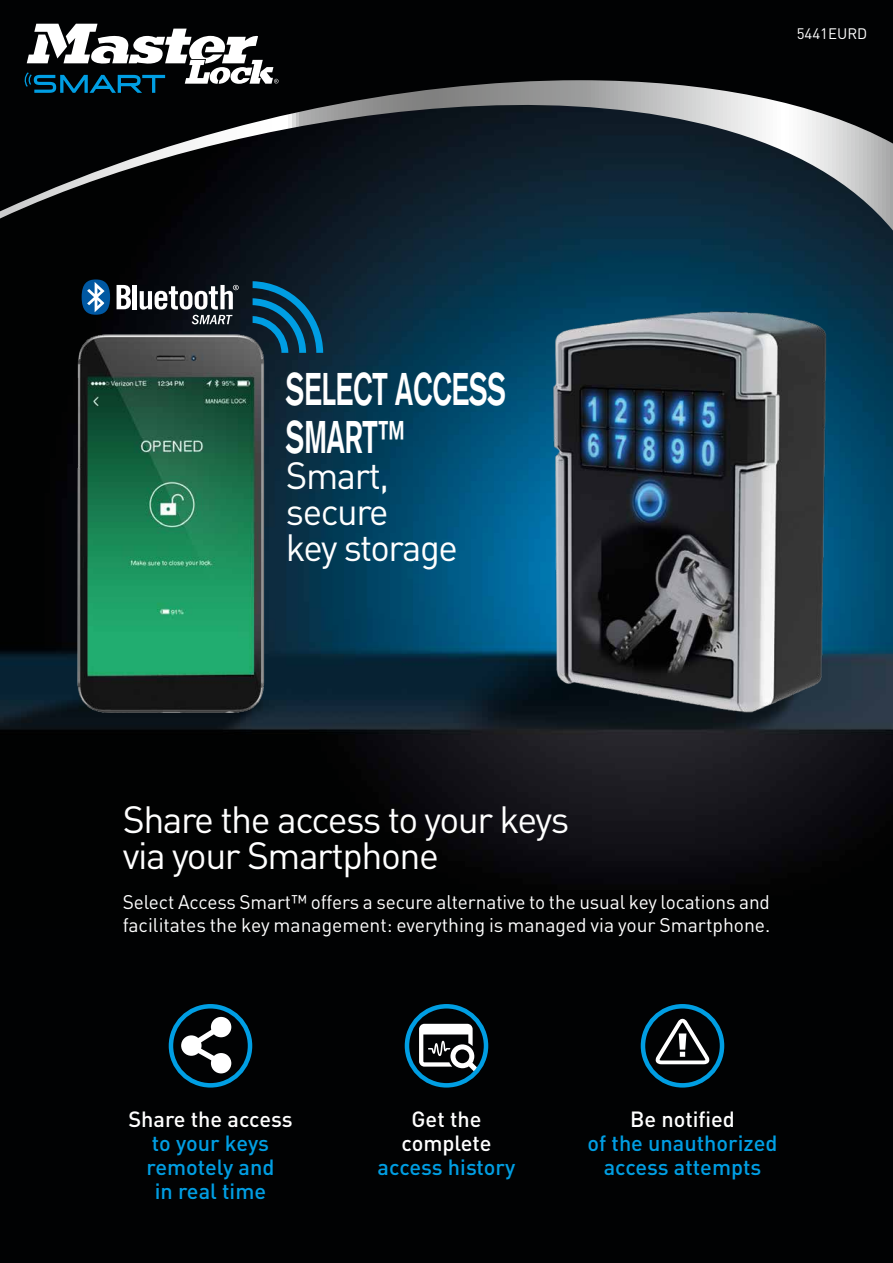
<style>
.page{position:relative;width:893px;height:1263px;background:#010203}
.page>*{position:absolute;margin:0;border:0;box-sizing:border-box;transform-origin:0 0}
.t1{font:700 45px/48px "Akzidenz Grotesk";color:#fff;scale:.63 1}
.t2{font:37.5px/36px "DIN";letter-spacing:-.04em;color:#fff}
.t3{font:500 21.75px/24px "DIN";color:#009ee3;text-align:center}
.t4{font:500 21.75px/24px "DIN";color:#fff;text-align:center}
.t5{font:19.5px/23.2px "DIN";letter-spacing:-.005em;color:#fff}
.t6{font:15px "DIN";color:#fff}
</style>
<div class="page">
<img style="left:0;top:231px;width:893px;height:642px">
<img style="left:54px;top:303px;width:235px;height:440px">
<svg style="left:253px;top:281px;width:70px;height:72px;background:#0b4866"></svg>
<div style="left:211px;top:1017px;width:20px;height:20px;background:#fff;border-radius:50%"></div>
<div style="left:211px;top:1053px;width:20px;height:20px;background:#fff;border-radius:50%"></div>
<svg style="left:180px;top:1019px;width:49px;height:51px"></svg>
<div style="left:169px;top:1004px;width:83px;height:83px;border:4px solid #009ee3;border-radius:50%"></div>
<svg style="left:419px;top:1024px;width:63px;height:52px"></svg>
<div style="left:405px;top:1004px;width:83px;height:83px;border:4px solid #009ee3;border-radius:50%"></div>
<svg style="left:654px;top:1019px;width:57px;height:45px"></svg>
<div style="left:641px;top:1004px;width:83px;height:83px;border:4px solid #009ee3;border-radius:50%"></div>
<img style="left:489px;top:231px;width:370px;height:544px">
<svg style="left:0;top:80px;width:893px;height:151px"></svg>
<svg style="left:24px;top:24px;width:255px;height:69px"></svg>
<svg style="left:117px;top:285px;width:14px;height:24px"></svg>
<hr style="left:133px;top:285px;width:4px;height:24px;background:#fff">
<svg style="left:82px;top:279px;width:28px;height:36px"></svg>
<svg style="left:140px;top:285px;width:99px;height:39px"></svg>
<p class="t6" style="left:797px;top:24px;width:72px">5441EURD</p>
<h1 class="t1" style="left:286px;top:364px;width:351px">SELECT ACCESS<br>SMART™</h1>
<h2 class="t2" style="left:286px;top:456px;width:174px">Smart, secure<br>key storage</h2>
<h2 class="t2" style="left:123px;top:801px;width:448px">Share the access to your keys via your Smartphone</h2>
<p class="t5" style="left:123px;top:890px;width:649px">Select Access Smart™ offers a secure alternative to the usual key locations and facilitates the key management: everything is managed via your Smartphone.</p>
<p class="t4" style="left:128px;top:1106px;width:166px">Share the access</p>
<p class="t3" style="left:147px;top:1130px;width:129px">to your keys remotely and in real time</p>
<p class="t4" style="left:401px;top:1106px;width:91px">Get the complete</p>
<p class="t3" style="left:378px;top:1154px;width:139px">access history</p>
<p class="t4" style="left:630px;top:1106px;width:107px">Be notified</p>
<p class="t3" style="left:587px;top:1130px;width:191px">of the unauthorized access attempts</p>
</div>
